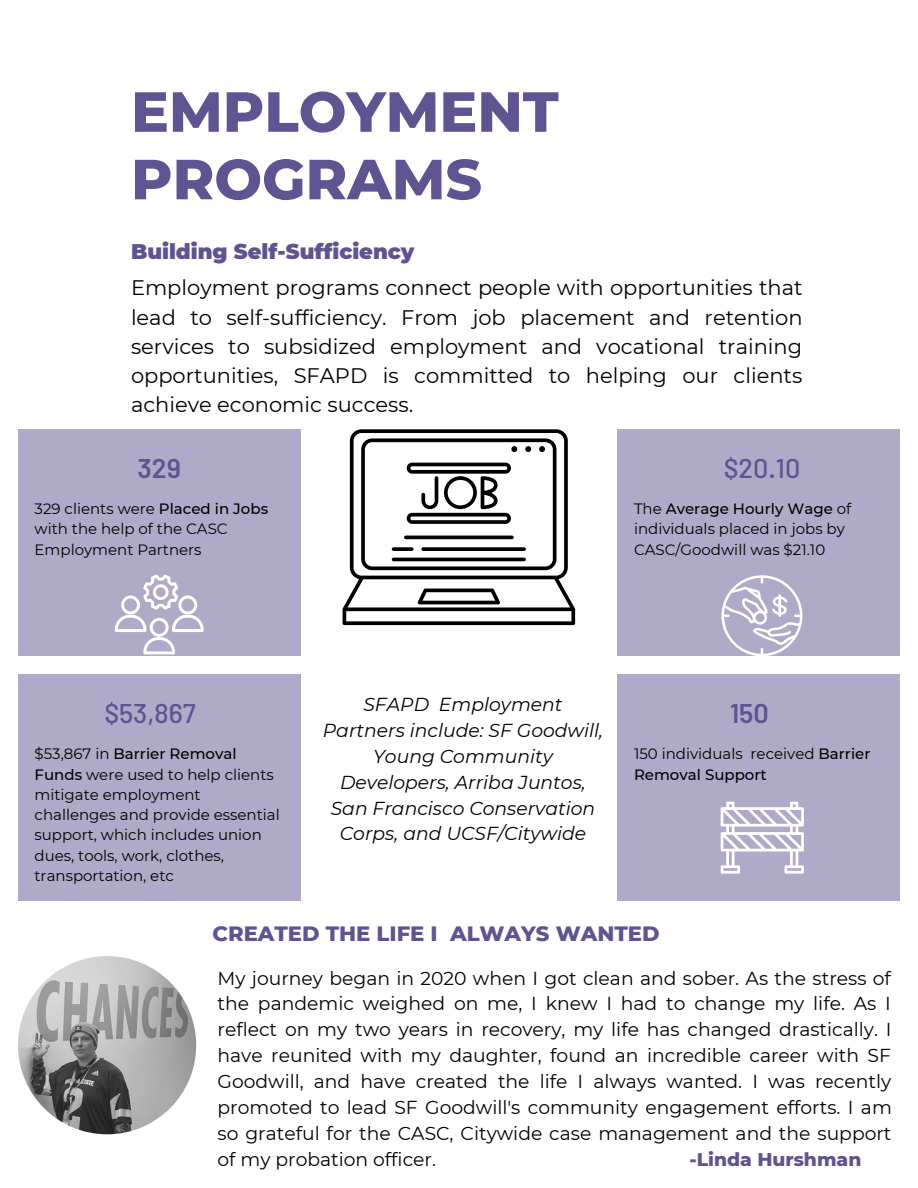
<style>
.page{position:relative;width:918px;height:1188px;background:#fff}
.page>*{position:absolute;margin:0;border:0;box-sizing:border-box;transform-origin:0 0}
.t1{font:800 56.4px/67.5px "Montserrat";color:#5d5491}
.t2{font:500 27px "Barlow";color:#5d5491}
.t3{font:600 27px "Barlow";color:#5d5491}
.t4{font:800 21.15px "Montserrat";color:#5d5491}
.t5{font:900 21.15px "Montserrat";color:#5d5491}
.t6{font:21px/29.2px "Montserrat";color:#000;text-align:justify}
.t7{font:18.75px/25.8px "Montserrat";color:#000;text-align:justify}
.t8{font:italic 18.75px/25.8px "Montserrat";color:#000;text-align:center}
.t9{font:800 18.75px "Montserrat";color:#5d5491}
.t10{font:15px/20.2px "Montserrat";color:#000}
.s1{font-weight:500}
</style>
<div class="page">
<div style="left:18px;top:429px;width:282px;height:226px;background:#aeaac8"></div>
<div style="left:617px;top:674px;width:283px;height:227px;background:#aeaac8"></div>
<div style="left:18px;top:674px;width:282px;height:227px;background:#aeaac8"></div>
<div style="left:617px;top:429px;width:283px;height:226px;background:#aeaac8"></div>
<svg style="left:343px;top:429px;width:232px;height:196px"></svg>
<svg style="left:418px;top:589px;width:82px;height:15px"></svg>
<svg style="left:361px;top:438px;width:196px;height:132px"></svg>
<svg style="left:115px;top:575px;width:89px;height:79px"></svg>
<svg style="left:721px;top:802px;width:83px;height:72px"></svg>
<img style="left:18px;top:956px;width:178px;height:178px;border-radius:50%">
<svg style="left:721px;top:575px;width:81px;height:81px"></svg>
<h1 class="t1" style="left:131px;top:78px;width:429px">EMPLOYMENT<br>PROGRAMS</h1>
<p class="t5" style="left:131px;top:239px;width:285px">Building Self-Sufficiency</p>
<p class="t6" style="left:131px;top:273px;width:673px">Employment programs connect people with opportunities that lead to self-sufficiency. From job placement and retention services to subsidized employment and vocational training opportunities, SFAPD is committed to helping our clients achieve economic success.</p>
<h2 class="t3" style="left:138px;top:451px;width:45px">329</h2>
<p class="t10" style="left:35px;top:499px;width:235px">329 clients were <span class="s1">Placed in Jobs </span>with the help of the CASC<br>Employment Partners</p>
<h2 class="t2" style="left:724px;top:451px;width:78px">$20.10</h2>
<p class="t10" style="left:634px;top:499px;width:219px">The <span class="s1">Average Hourly Wage</span> of individuals placed in jobs by<br>CASC/Goodwill was $21.10</p>
<h2 class="t2" style="left:104px;top:696px;width:93px">$53,867</h2>
<p class="t10" style="left:35px;top:744px;width:247px">$53,867 in <span class="s1">Barrier Removal<br>Funds</span> were used to help clients mitigate employment challenges and provide essential support, which includes union dues, tools, work, clothes, transportation, etc</p>
<p class="t8" style="left:323px;top:691px;width:282px">SFAPD Employment<br>Partners include: SF Goodwill,<br>Young Community<br>Developers, Arriba Juntos,<br>San Francisco Conservation<br>Corps, and UCSF/Citywide</p>
<h2 class="t3" style="left:730px;top:696px;width:40px">150</h2>
<p class="t10" style="left:634px;top:744px;width:238px">150 individuals received <span class="s1">Barrier<br>Removal Support</span></p>
<p class="t4" style="left:212px;top:920px;width:449px">CREATED THE LIFE I ALWAYS WANTED</p>
<p class="t7" style="left:218px;top:965px;width:676px">My journey began in 2020 when I got clean and sober. As the stress of the pandemic weighed on me, I knew I had to change my life. As I reflect on my two years in recovery, my life has changed drastically. I have reunited with my daughter, found an incredible career with SF Goodwill, and have created the life I always wanted. I was recently promoted to lead SF Goodwill's community engagement efforts. I am so grateful for the CASC, Citywide case management and the support of my probation officer.</p>
<p class="t9" style="left:689px;top:1148px;width:173px">-Linda Hurshman</p>
</div>
